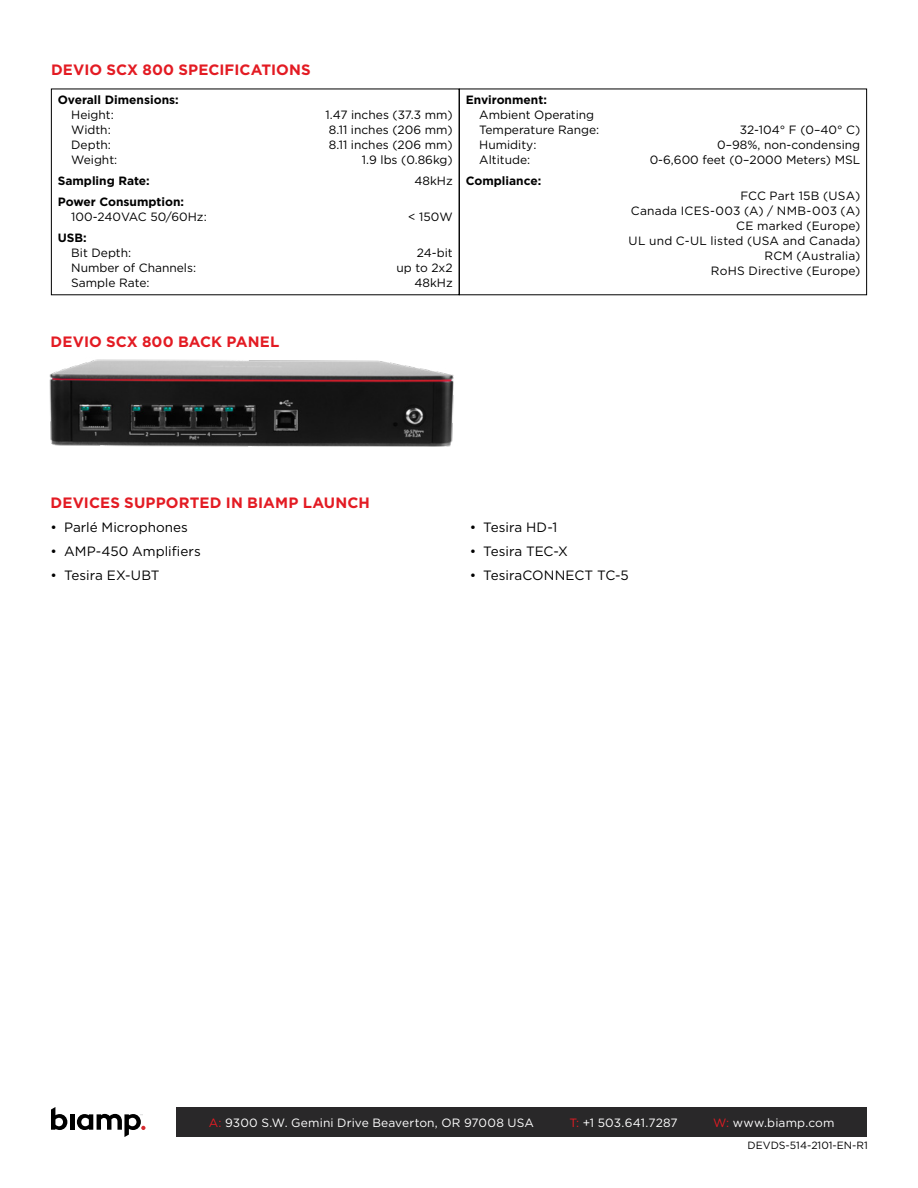
<style>
.page{position:relative;width:918px;height:1188px;background:#fff}
.page>*{position:absolute;margin:0;border:0;box-sizing:border-box;transform-origin:0 0}
.t1{font:700 15px "Gotham";letter-spacing:.005em;color:#e31b23}
.t2{font:13.5px "Gotham";color:#000}
.t3{font:12px/15px "Gotham";color:#000}
.t4{font:12px/15px "Gotham";letter-spacing:.02em;color:#000;text-align:right}
.t5{font:700 12px "Gotham";color:#000}
.t6{font:12px "Gotham";letter-spacing:.015em;color:#fff}
.t7{font:10.5px "Gotham";color:#000}
.s1{color:#e31b23}
</style>
<div class="page">
<div style="left:176px;top:1107px;width:691px;height:30px;background:#292829"></div>
<svg style="left:51px;top:1107px;width:16px;height:23px"></svg>
<hr style="left:70px;top:1114px;width:4px;height:16px;background:#000">
<svg style="left:77px;top:1114px;width:69px;height:23px"></svg>
<img style="left:49px;top:359px;width:405px;height:88px">
<div style="left:459px;top:89px;width:408px;height:206px;border:1px solid #000"></div>
<p class="t1" style="left:51px;top:60px;width:261px">DEVIO SCX 800 SPECIFICATIONS</p>
<p class="t5" style="left:58px;top:92px;width:122px">Overall Dimensions:</p>
<p class="t3" style="left:71px;top:107px;width:44px">Height:</p>
<p class="t3" style="left:326px;top:107px;width:129px">1.47 inches (37.3 mm)</p>
<p class="t3" style="left:71px;top:122px;width:41px">Width:</p>
<p class="t3" style="left:329px;top:122px;width:125px">8.11 inches (206 mm)</p>
<p class="t3" style="left:71px;top:137px;width:41px">Depth:</p>
<p class="t3" style="left:329px;top:137px;width:125px">8.11 inches (206 mm)</p>
<p class="t3" style="left:71px;top:152px;width:48px">Weight:</p>
<p class="t3" style="left:362px;top:152px;width:92px">1.9 lbs (0.86kg)</p>
<p class="t5" style="left:58px;top:173px;width:94px">Sampling Rate:</p>
<p class="t3" style="left:415px;top:173px;width:40px">48kHz</p>
<p class="t5" style="left:58px;top:194px;width:128px">Power Consumption:</p>
<p class="t3" style="left:71px;top:209px;width:137px">100-240VAC 50/60Hz:</p>
<p class="t3" style="left:408px;top:209px;width:46px">&lt; 150W</p>
<p class="t5" style="left:58px;top:230px;width:30px">USB:</p>
<p class="t3" style="left:71px;top:245px;width:62px">Bit Depth:</p>
<p class="t3" style="left:417px;top:245px;width:37px">24-bit</p>
<p class="t3" style="left:71px;top:260px;width:126px">Number of Channels:</p>
<p class="t3" style="left:396px;top:260px;width:58px">up to 2x2</p>
<p class="t3" style="left:71px;top:275px;width:80px">Sample Rate:</p>
<p class="t3" style="left:415px;top:275px;width:40px">48kHz</p>
<p class="t5" style="left:466px;top:92px;width:83px">Environment:</p>
<p class="t3" style="left:479px;top:107px;width:121px">Ambient Operating<br>Temperature Range:</p>
<p class="t3" style="left:740px;top:122px;width:122px">32-104° F (0–40° C)</p>
<p class="t3" style="left:479px;top:137px;width:59px">Humidity:</p>
<p class="t3" style="left:717px;top:137px;width:144px">0–98%, non-condensing</p>
<p class="t3" style="left:479px;top:152px;width:53px">Altitude:</p>
<p class="t3" style="left:650px;top:152px;width:212px">0-6,600 feet (0–2000 Meters) MSL</p>
<p class="t5" style="left:466px;top:173px;width:77px">Compliance:</p>
<p class="t4" style="left:629px;top:188px;width:233px">FCC Part 15B (USA)<br>Canada ICES-003 (A) / NMB-003 (A)<br>CE marked (Europe)<br>UL und C-UL listed (USA and Canada)<br>RCM (Australia)<br>RoHS Directive (Europe)</p>
<p class="t1" style="left:51px;top:331px;width:230px">DEVIO SCX 800 BACK PANEL</p>
<p class="t1" style="left:51px;top:493px;width:321px">DEVICES SUPPORTED IN BIAMP LAUNCH</p>
<p class="t2" style="left:51px;top:519px;width:139px">• Parlé Microphones</p>
<p class="t2" style="left:51px;top:543px;width:152px">• AMP-450 Amplifiers</p>
<p class="t2" style="left:51px;top:567px;width:111px">• Tesira EX-UBT</p>
<p class="t2" style="left:470px;top:519px;width:89px">• Tesira HD-1</p>
<p class="t2" style="left:470px;top:543px;width:100px">• Tesira TEC-X</p>
<p class="t2" style="left:470px;top:567px;width:160px">• TesiraCONNECT TC-5</p>
<p class="t6" style="left:209px;top:1115px;width:327px"><span class="s1">A:</span> 9300 S.W. Gemini Drive Beaverton, OR 97008 USA</p>
<p class="t6" style="left:569px;top:1115px;width:110px"><span class="s1">T:</span> +1 503.641.7287</p>
<p class="t6" style="left:713px;top:1115px;width:123px"><span class="s1">W:</span> www.biamp.com</p>
<p class="t7" style="left:748px;top:1139px;width:122px">DEVDS-514-2101-EN-R1</p>
</div>
